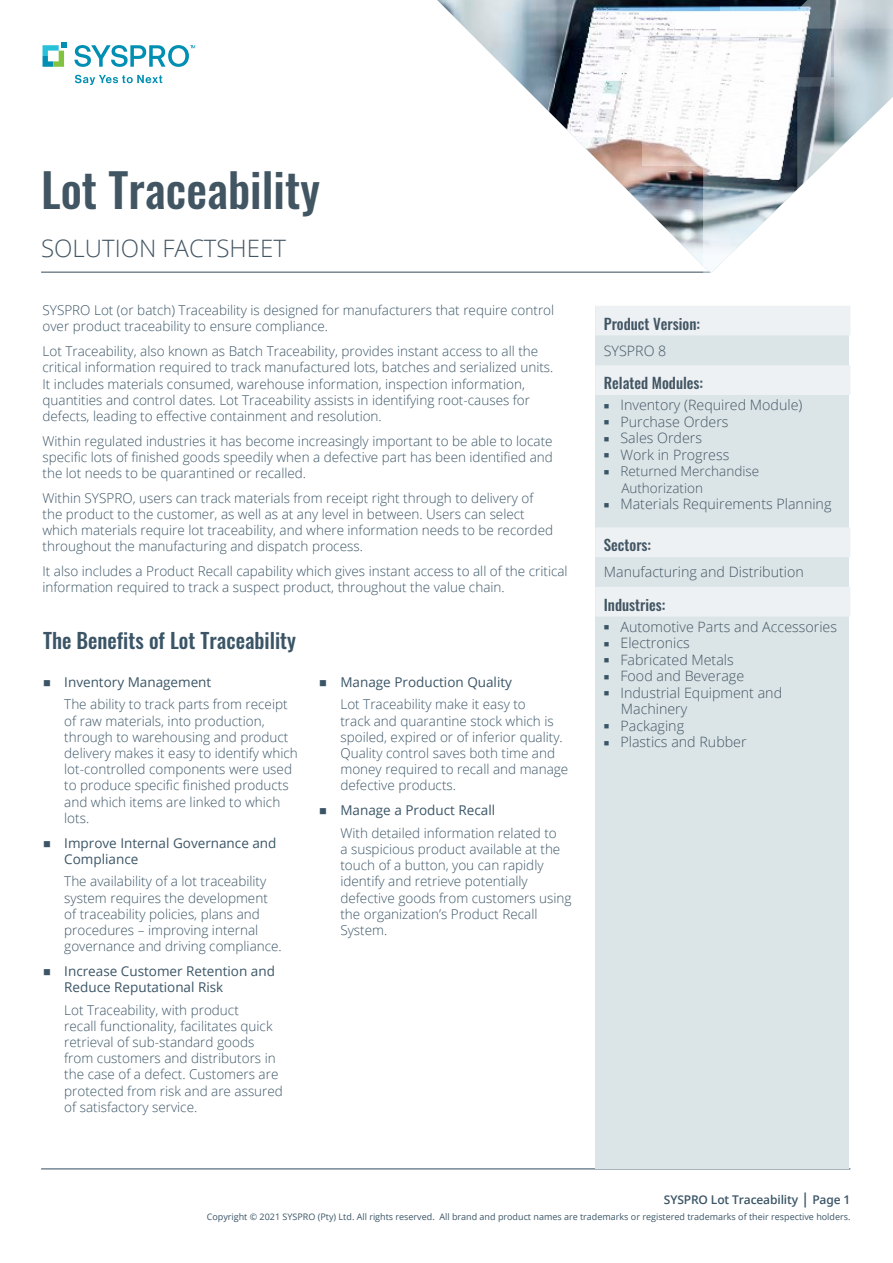
<style>
.page{position:relative;width:893px;height:1263px;background:#fff}
.page>*{position:absolute;margin:0;border:0;box-sizing:border-box;transform-origin:0 0}
.t1{font:46.5px "Oswald";color:#425563}
.t2{font:300 24px "Open Sans";color:#425563}
.t3{font:21px "Oswald";color:#3b5566}
.t4{font:15px "Oswald";color:#425563}
.t5{font:300 14.25px/16.5px "Open Sans";color:#425563}
.t6{font:300 13.5px/16.2px "Open Sans";color:#3b5566}
.t7{font:13.5px/16.2px "Open Sans";color:#3b5566}
.t8{font:300 13.5px/16.5px "Open Sans";color:#425563}
.t9{font:600 12px "Open Sans";letter-spacing:-.01em;color:#3b5566}
.t10{font:9px "Open Sans";color:#3b5566}
.s1{color:#3b5566}
.s2{font-size:15px}
</style>
<div class="page">
<img style="left:386px;top:0;width:256px;height:272px">
<hr style="left:41px;top:1168px;width:809px;height:1px;background:#3b5566">
<hr style="left:41px;top:272px;width:669px;height:1px;background:#425563">
<svg style="left:642px;top:0;width:251px;height:273px"></svg>
<svg style="left:43px;top:43px;width:24px;height:24px"></svg>
<svg style="left:74px;top:45px;width:121px;height:22px"></svg>
<svg style="left:75px;top:75px;width:87px;height:10px"></svg>
<div style="left:595px;top:306px;width:254px;height:862px;background:#dbe4e7"></div>
<svg style="left:595px;top:306px;width:255px;height:311px"></svg>
<p class="t1" style="left:41px;top:148px;width:280px">Lot Traceability</p>
<h2 class="t2" style="left:41px;top:231px;width:246px">SOLUTION FACTSHEET</h2>
<p class="t6" style="left:43px;top:302px;width:513px">SYSPRO Lot (or batch) Traceability is designed for manufacturers that require control over product traceability to ensure compliance.</p>
<p class="t6" style="left:43px;top:343px;width:512px">Lot Traceability, also known as Batch Traceability, provides instant access to all the critical information required to track manufactured lots, batches and serialized units.<br>It includes materials consumed, warehouse information, inspection information, quantities and control dates. Lot Traceability assists in identifying root-causes for defects, leading to effective containment and resolution.</p>
<p class="t6" style="left:43px;top:432px;width:512px;text-align:justify">Within regulated industries it has become increasingly important to be able to locate specific lots of finished goods speedily when a defective part has been identified and the lot needs to be quarantined or recalled.</p>
<p class="t6" style="left:43px;top:489px;width:512px">Within SYSPRO, users can track materials from receipt right through to delivery of the product to the customer, as well as at any level in between. Users can select which materials require lot traceability, and where information needs to be recorded throughout the manufacturing and dispatch process.</p>
<p class="t6" style="left:43px;top:563px;width:527px">It also includes a Product Recall capability which gives instant access to all of the critical information required to track a suspect product, throughout the value chain.</p>
<p class="t3" style="left:43px;top:622px;width:255px">The Benefits of Lot Traceability</p>
<p class="t7" style="left:43px;top:673px;width:170px">■ Inventory Management</p>
<p class="t6" style="left:64px;top:696px;width:235px">The ability to track parts from receipt of raw materials, into production, through to warehousing and product delivery makes it easy to identify which lot-controlled components were used to produce specific finished products and which items are linked to which lots.</p>
<p class="t7" style="left:64px;top:834px;width:214px;text-indent:-21px">■ Improve Internal Governance and<br>Compliance</p>
<p class="t6" style="left:64px;top:873px;width:219px">The availability of a lot traceability system requires the development of traceability policies, plans and procedures – improving internal governance and driving compliance.</p>
<p class="t7" style="left:64px;top:962px;width:212px;text-indent:-21px">■ Increase Customer Retention and<br>Reduce Reputational Risk</p>
<p class="t6" style="left:64px;top:1001px;width:220px">Lot Traceability, with product<br>recall functionality, facilitates quick retrieval of sub-standard goods from customers and distributors in the case of a defect. Customers are protected from risk and are assured of satisfactory service.</p>
<p class="t7" style="left:319px;top:673px;width:194px">■ Manage Production Quality</p>
<p class="t6" style="left:340px;top:696px;width:229px">Lot Traceability make it easy to<br>track and quarantine stock which is spoiled, expired or of inferior quality.<br>Quality control saves both time and money required to recall and manage defective products.</p>
<p class="t7" style="left:319px;top:802px;width:177px">■ Manage a Product Recall</p>
<p class="t6" style="left:340px;top:824px;width:233px">With detailed information related to<br>a suspicious product available at the touch of a button, you can rapidly identify and retrieve potentially defective goods from customers using the organization’s Product Recall<br>System.</p>
<p class="t4" style="left:604px;top:310px;width:98px">Product Version:</p>
<p class="t5" style="left:604px;top:342px;width:64px">SYSPRO 8</p>
<p class="t4" style="left:604px;top:370px;width:101px">Related Modules:</p>
<p class="t5" style="left:604px;top:396px;width:200px"><span class="s1">■</span> Inventory (Required Module)</p>
<p class="t5" style="left:604px;top:413px;width:126px"><span class="s1">■</span> Purchase Orders</p>
<p class="t5" style="left:604px;top:429px;width:100px"><span class="s1">■</span> Sales Orders</p>
<p class="t5" style="left:604px;top:446px;width:127px"><span class="s1">■</span> Work in Progress</p>
<p class="t8" style="left:621px;top:463px;width:139px;text-indent:-18px"><span class="s1">■</span> Returned Merchandise<br>Authorization</p>
<p class="t5" style="left:604px;top:495px;width:229px"><span class="s1">■</span> Materials Requirements Planning</p>
<p class="t4" style="left:604px;top:532px;width:49px">Sectors:</p>
<p class="t5" style="left:604px;top:564px;width:202px">Manufacturing and Distribution</p>
<p class="t4" style="left:604px;top:591px;width:63px">Industries:</p>
<p class="t5" style="left:604px;top:618px;width:235px"><span class="s1">■</span> Automotive Parts and Accessories</p>
<p class="t5" style="left:604px;top:634px;width:88px"><span class="s1">■</span> Electronics</p>
<p class="t5" style="left:604px;top:651px;width:131px"><span class="s1">■</span> Fabricated Metals</p>
<p class="t5" style="left:604px;top:667px;width:142px"><span class="s1">■</span> Food and Beverage</p>
<p class="t5" style="left:621px;top:684px;width:163px;text-indent:-17px"><span class="s1">■</span> Industrial Equipment and<br>Machinery</p>
<p class="t5" style="left:604px;top:717px;width:82px"><span class="s1">■</span> Packaging</p>
<p class="t5" style="left:604px;top:733px;width:144px"><span class="s1">■</span> Plastics and Rubber</p>
<p class="t9" style="left:664px;top:1191px;width:188px">SYSPRO Lot Traceability <span class="s2">|</span> Page 1</p>
<p class="t10" style="left:207px;top:1211px;width:645px">Copyright © 2021 SYSPRO (Pty) Ltd. All rights reserved. All brand and product names are trademarks or registered trademarks of their respective holders.</p>
</div>
